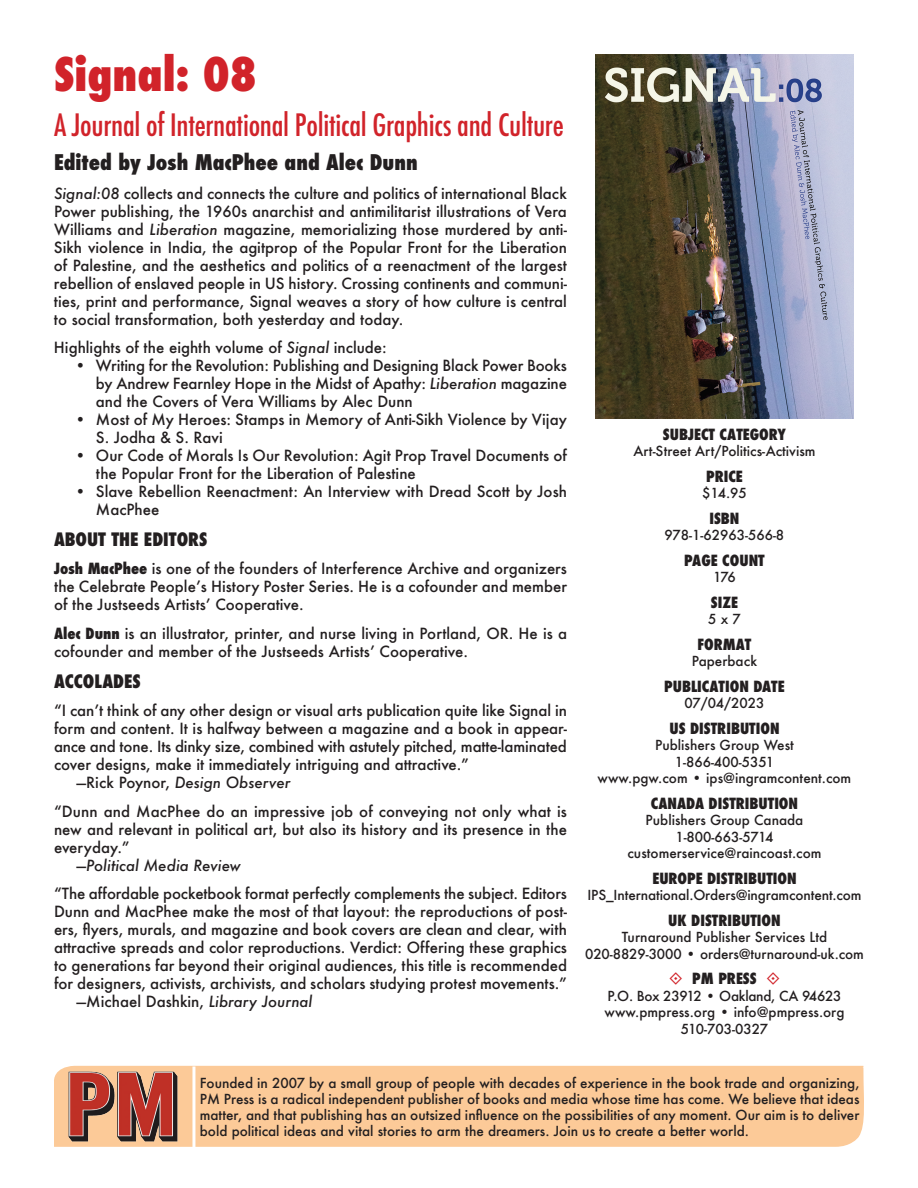
<style>
.page{position:relative;width:918px;height:1188px;background:#fff}
.page>*{position:absolute;margin:0;border:0;box-sizing:border-box;transform-origin:0 0}
.t1{font:800 condensed 45px "Futura";color:#d1232a}
.t2{font:500 condensed 30px "Futura";letter-spacing:-.01em;color:#d1232a}
.t3{font:800 condensed 21px "Futura";color:#231f20}
.t4{font:800 condensed 18px "Futura";color:#231f20}
.t5{font:500 15px/18px "Futura";color:#231f20}
.t6{font:800 condensed 15px "Futura";color:#231f20}
.t7{font:italic 500 15px "Futura";color:#231f20}
.t8{font:500 13.5px/16.5px "Futura";color:#231f20;text-align:center}
.s1{font-style:italic}
.s2{font-weight:800;font-stretch:condensed}
.s3{font-style:normal}
</style>
<div class="page">
<div style="left:54px;top:1065px;width:810px;height:82px;background:#fcca98"></div>
<hr style="left:192px;top:1066px;width:3px;height:82px;background:#fff">
<img style="left:57px;top:1066px;width:133px;height:81px">
<img style="left:596px;top:54px;width:257px;height:364px">
<h1 class="t1" style="left:54px;top:44px;width:204px">Signal: 08</h1>
<h2 class="t2" style="left:54px;top:106px;width:511px">A Journal of International Political Graphics and Culture</h2>
<h3 class="t3" style="left:54px;top:148px;width:365px">Edited by Josh MacPhee and Alec Dunn</h3>
<p class="t5" style="left:54px;top:184px;width:515px;text-align:justify"><span class="s1">Signal:08</span> collects and connects the culture and politics of international Black Power publishing, the 1960s anarchist and antimilitarist illustrations of Vera Williams and <span class="s1">Liberation</span> magazine, memorializing those murdered by anti-Sikh violence in India, the agitprop of the Popular Front for the Liberation of Palestine, and the aesthetics and politics of a reenactment of the largest rebellion of enslaved people in US history. Crossing continents and communi&shy;ties, print and performance, Signal weaves a story of how culture is central to social transformation, both yesterday and today.</p>
<p class="t5" style="left:54px;top:339px;width:334px">Highlights of the eighth volume of <span class="s1">Signal</span> include:</p>
<p class="t5" style="left:96px;top:357px;width:473px;text-align:justify;text-indent:-21px">• Writing for the Revolution: Publishing and Designing Black Power Books by Andrew Fearnley Hope in the Midst of Apathy: <span class="s1">Liberation</span> magazine and the Covers of Vera Williams by Alec Dunn</p>
<p class="t5" style="left:96px;top:411px;width:473px;text-indent:-21px">• Most of My Heroes: Stamps in Memory of Anti-Sikh Violence by Vijay<br>S. Jodha &amp; S. Ravi</p>
<p class="t5" style="left:96px;top:447px;width:473px;text-indent:-21px">• Our Code of Morals Is Our Revolution: Agit Prop Travel Documents of the Popular Front for the Liberation of Palestine</p>
<p class="t5" style="left:96px;top:483px;width:473px;text-indent:-21px">• Slave Rebellion Reenactment: An Interview with Dread Scott by Josh<br>MacPhee</p>
<p class="t4" style="left:54px;top:527px;width:155px">ABOUT THE EDITORS</p>
<p class="t5" style="left:54px;top:560px;width:515px;text-align:justify"><span class="s2">Josh MacPhee</span> is one of the founders of Interference Archive and organizers the Celebrate People’s History Poster Series. He is a cofounder and member of the Justseeds Artists’ Cooperative.</p>
<p class="t5" style="left:54px;top:624px;width:515px"><span class="s2">Alec Dunn</span> is an illustrator, printer, and nurse living in Portland, OR. He is a cofounder and member of the Justseeds Artists’ Cooperative.</p>
<p class="t4" style="left:54px;top:669px;width:88px">ACCOLADES</p>
<p class="t5" style="left:54px;top:701px;width:514px">“I can’t think of any other design or visual arts publication quite like Signal in</p>
<p class="t5" style="left:54px;top:719px;width:514px">form and content. It is halfway between a magazine and a book in appear-</p>
<p class="t5" style="left:54px;top:737px;width:514px">ance and tone. Its dinky size, combined with astutely pitched, matte-laminated</p>
<p class="t5" style="left:54px;top:755px;width:417px">cover designs, make it immediately intriguing and attractive.”</p>
<p class="t7" style="left:76px;top:772px;width:216px"><span class="s3">—Rick Poynor,</span> Design Observer</p>
<p class="t5" style="left:54px;top:802px;width:515px">“Dunn and MacPhee do an impressive job of conveying not only what is</p>
<p class="t5" style="left:54px;top:820px;width:514px">new and relevant in political art, but also its history and its presence in the</p>
<p class="t5" style="left:54px;top:838px;width:77px">everyday.”</p>
<p class="t7" style="left:76px;top:855px;width:166px"><span class="s3">—</span>Political Media Review</p>
<p class="t5" style="left:54px;top:884px;width:514px">“The affordable pocketbook format perfectly complements the subject. Editors</p>
<p class="t5" style="left:54px;top:902px;width:515px">Dunn and MacPhee make the most of that layout: the reproductions of post-</p>
<p class="t5" style="left:54px;top:920px;width:514px">ers, flyers, murals, and magazine and book covers are clean and clear, with</p>
<p class="t5" style="left:54px;top:938px;width:515px">attractive spreads and color reproductions. Verdict: Offering these graphics</p>
<p class="t5" style="left:54px;top:956px;width:515px">to generations far beyond their original audiences, this title is recommended</p>
<p class="t5" style="left:54px;top:974px;width:515px">for designers, activists, archivists, and scholars studying protest movements.”</p>
<p class="t5" style="left:76px;top:992px;width:237px">—Michael Dashkin, <span class="s1">Library Journal</span></p>
<p class="t6" style="left:663px;top:424px;width:125px">SUBJECT CATEGORY</p>
<p class="t8" style="left:633px;top:443px;width:184px">Art-Street Art/Politics-Activism</p>
<p class="t6" style="left:706px;top:466px;width:38px">PRICE</p>
<p class="t8" style="left:702px;top:485px;width:46px">$14.95</p>
<p class="t6" style="left:709px;top:508px;width:32px">ISBN</p>
<p class="t8" style="left:665px;top:527px;width:121px">978-1-62963-566-8</p>
<p class="t6" style="left:684px;top:550px;width:82px">PAGE COUNT</p>
<p class="t8" style="left:713px;top:569px;width:24px">176</p>
<p class="t6" style="left:711px;top:592px;width:29px">SIZE</p>
<p class="t8" style="left:708px;top:611px;width:34px">5 x 7</p>
<p class="t6" style="left:698px;top:634px;width:55px">FORMAT</p>
<p class="t8" style="left:692px;top:653px;width:67px">Paperback</p>
<p class="t6" style="left:664px;top:676px;width:122px">PUBLICATION DATE</p>
<p class="t8" style="left:685px;top:695px;width:81px">07/04/2023</p>
<p class="t6" style="left:669px;top:718px;width:112px">US DISTRIBUTION</p>
<p class="t8" style="left:598px;top:737px;width:255px">Publishers Group West<br>1-866-400-5351<br>www.pgw.com • ips@ingramcontent.com</p>
<p class="t6" style="left:651px;top:793px;width:149px">CANADA DISTRIBUTION</p>
<p class="t8" style="left:628px;top:812px;width:195px">Publishers Group Canada<br>1-800-663-5714 customerservice@raincoast.com</p>
<p class="t6" style="left:652px;top:868px;width:146px">EUROPE DISTRIBUTION</p>
<p class="t8" style="left:587px;top:887px;width:276px">IPS_International.Orders@ingramcontent.com</p>
<p class="t6" style="left:668px;top:910px;width:114px">UK DISTRIBUTION</p>
<p class="t8" style="left:585px;top:929px;width:280px">Turnaround Publisher Services Ltd<br>020-8829-3000 • orders@turnaround-uk.com</p>
<p class="t6" style="left:692px;top:969px;width:66px">PM PRESS</p>
<p class="t8" style="left:605px;top:987px;width:241px">P.O. Box 23912 • Oakland, CA 94623 www.pmpress.org • info@pmpress.org<br>510-703-0327</p>
<p class="t8" style="left:200px;top:1074px;width:661px;text-align:justify">Founded in 2007 by a small group of people with decades of experience in the book trade and organizing, PM Press is a radical independent publisher of books and media whose time has come. We believe that ideas matter, and that publishing has an outsized influence on the possibilities of any moment. Our aim is to deliver bold political ideas and vital stories to arm the dreamers. Join us to create a better world.</p>
</div>
